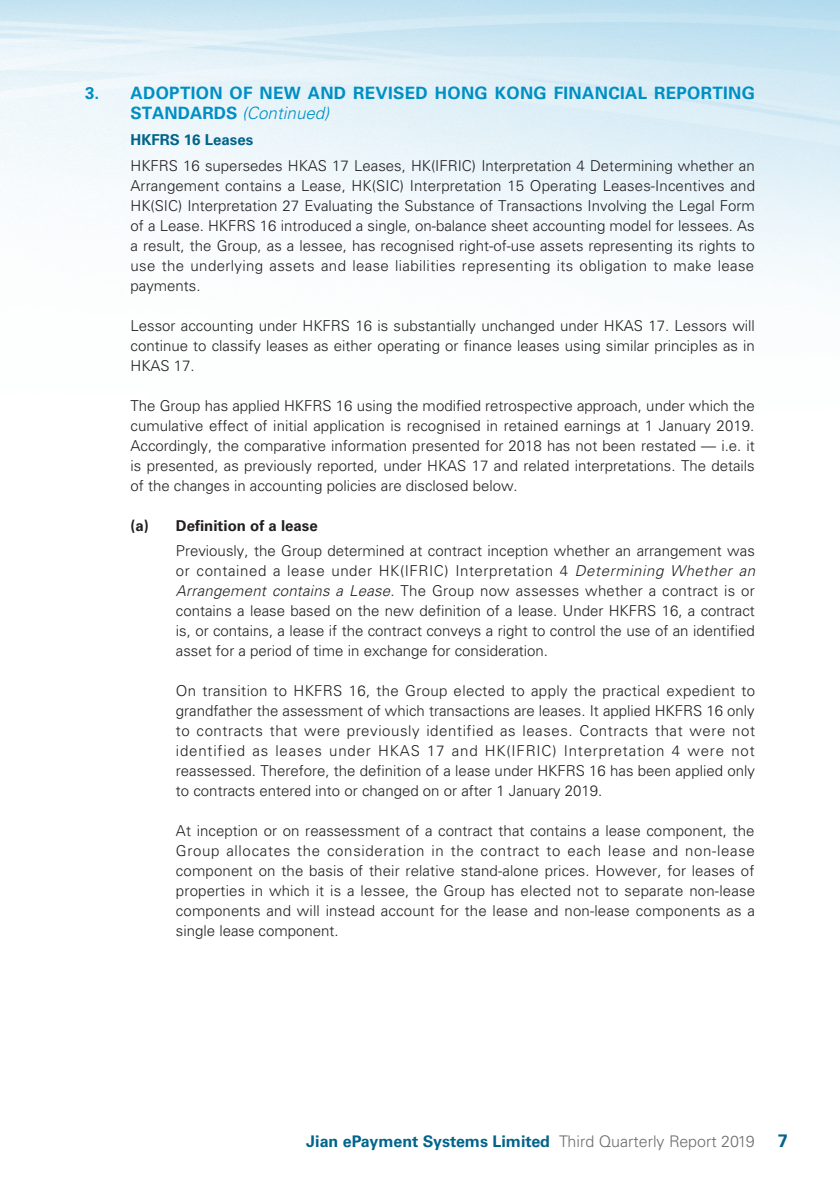
<style>
.page{position:relative;width:840px;height:1191px;background:#fff}
.page>*{position:absolute;margin:0;border:0;box-sizing:border-box;transform-origin:0 0}
.t1{font:700 18px "Univers LT Std";color:#00648b}
.t2{font:700 17px/20px "Univers LT Std";letter-spacing:.02em;color:#008fc5}
.t3{font:700 16px "Univers LT Std";color:#00648b}
.t4{font:300 15px/20px "Univers LT Std";color:#231f20;text-align:justify}
.t5{font:700 15px "Univers LT Std";color:#231f20}
.t6{font:700 15px "Univers LT Std";color:#00648b}
.s1{font-weight:300;font-style:italic}
.s2{font-style:italic}
.s3{font-weight:300;color:#6c6d70}
</style>
<div class="page">
<p class="t2" style="left:130px;top:83px;width:625px;text-indent:-45px">3. ADOPTION OF NEW AND REVISED HONG KONG FINANCIAL REPORTING<br>STANDARDS <span class="s1">(Continued)</span></p>
<p class="t6" style="left:130px;top:131px;width:124px">HKFRS 16 Leases</p>
<p class="t4" style="left:130px;top:155px;width:625px">HKFRS 16 supersedes HKAS 17 Leases, HK(IFRIC) Interpretation 4 Determining whether an Arrangement contains a Lease, HK(SIC) Interpretation 15 Operating Leases-Incentives and HK(SIC) Interpretation 27 Evaluating the Substance of Transactions Involving the Legal Form of a Lease. HKFRS 16 introduced a single, on-balance sheet accounting model for lessees. As a result, the Group, as a lessee, has recognised right-of-use assets representing its rights to use the underlying assets and lease liabilities representing its obligation to make lease payments.</p>
<p class="t4" style="left:130px;top:315px;width:625px">Lessor accounting under HKFRS 16 is substantially unchanged under HKAS 17. Lessors will continue to classify leases as either operating or finance leases using similar principles as in HKAS 17.</p>
<p class="t4" style="left:130px;top:395px;width:625px">The Group has applied HKFRS 16 using the modified retrospective approach, under which the cumulative effect of initial application is recognised in retained earnings at 1 January 2019.<br>Accordingly, the comparative information presented for 2018 has not been restated — i.e. it is presented, as previously reported, under HKAS 17 and related interpretations. The details of the changes in accounting policies are disclosed below.</p>
<p class="t5" style="left:130px;top:516px;width:189px">(a) Definition of a lease</p>
<p class="t4" style="left:176px;top:541px;width:580px">Previously, the Group determined at contract inception whether an arrangement was or contained a lease under HK(IFRIC) Interpretation 4 <span class="s2">Determining Whether an Arrangement contains a Lease</span>. The Group now assesses whether a contract is or contains a lease based on the new definition of a lease. Under HKFRS 16, a contract is, or contains, a lease if the contract conveys a right to control the use of an identified asset for a period of time in exchange for consideration.</p>
<p class="t4" style="left:176px;top:681px;width:580px">On transition to HKFRS 16, the Group elected to apply the practical expedient to grandfather the assessment of which transactions are leases. It applied HKFRS 16 only to contracts that were previously identified as leases. Contracts that were not identified as leases under HKAS 17 and HK(IFRIC) Interpretation 4 were not reassessed. Therefore, the definition of a lease under HKFRS 16 has been applied only to contracts entered into or changed on or after 1 January 2019.</p>
<p class="t4" style="left:176px;top:821px;width:580px">At inception or on reassessment of a contract that contains a lease component, the Group allocates the consideration in the contract to each lease and non-lease component on the basis of their relative stand-alone prices. However, for leases of properties in which it is a lessee, the Group has elected not to separate non-lease components and will instead account for the lease and non-lease components as a single lease component.</p>
<p class="t3" style="left:306px;top:1132px;width:450px">Jian ePayment Systems Limited <span class="s3">Third Quarterly Report 2019</span></p>
<p class="t1" style="left:777px;top:1129px;width:12px">7</p>
</div>
